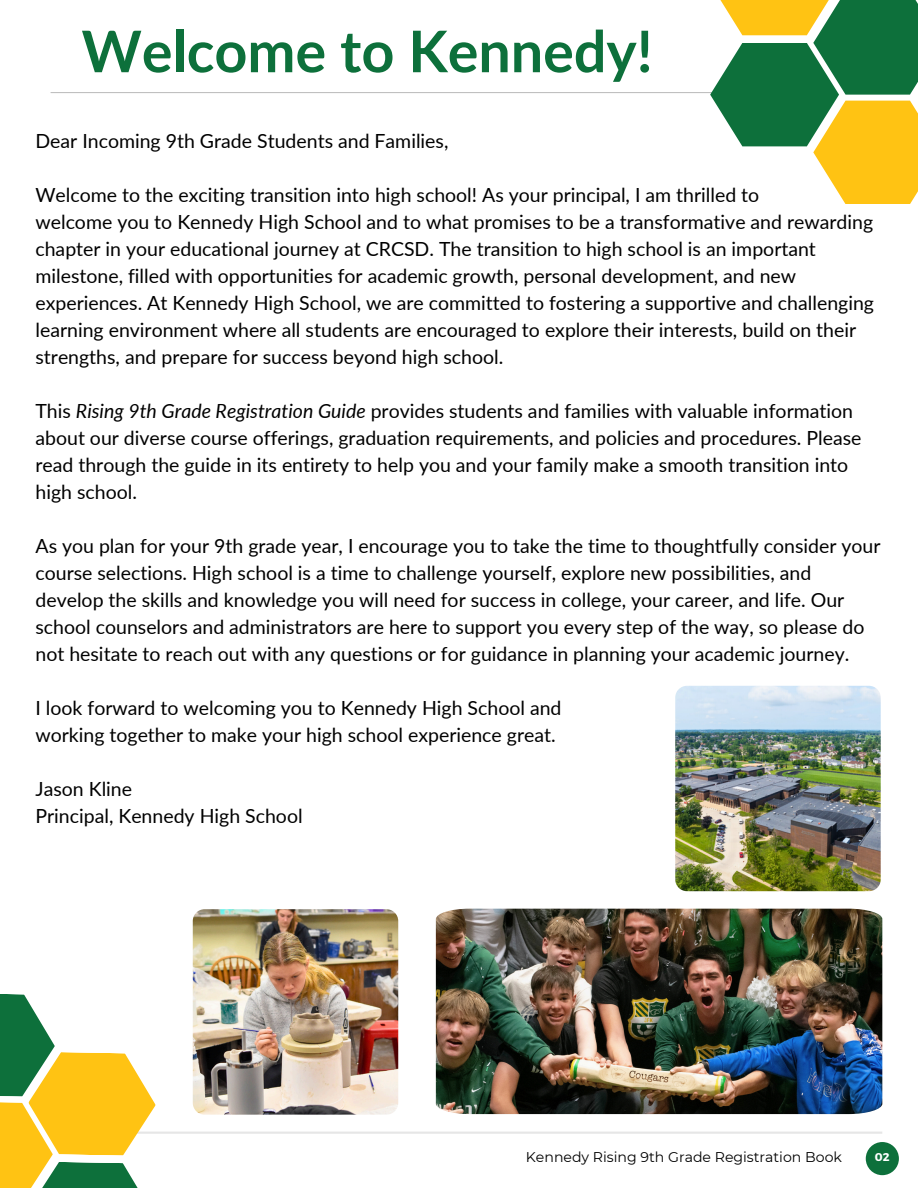
<style>
.page{position:relative;width:918px;height:1188px;background:#fff}
.page>*{position:absolute;margin:0;border:0;box-sizing:border-box;transform-origin:0 0}
.t1{font:700 57.45px "Lato";color:#0d703b}
.t2{font:19.5px/27px "Lato";color:#000}
.t3{font:14.1px "Montserrat";color:#000}
.t4{font:700 11.25px "Montserrat";color:#fff}
.s1{font-style:italic}
</style>
<div class="page">
<hr style="left:51px;top:92px;width:696px;height:1px;background:#000">
<img style="left:436px;top:909px;width:446px;height:205px">
<hr style="left:71px;top:1132px;width:811px;height:2px;background:#000">
<div style="left:866px;top:1142px;width:33px;height:33px;background:#0d703b;border-radius:50%"></div>
<svg style="left:710px;top:0;width:208px;height:204px"></svg>
<svg style="left:710px;top:0;width:129px;height:35px;fill:#ffc313"></svg>
<svg style="left:0;top:994px;width:156px;height:194px"></svg>
<img style="left:193px;top:909px;width:205px;height:206px;border-radius:12px">
<img style="left:675px;top:686px;width:206px;height:205px;border-radius:12px">
<p class="t1" style="left:81px;top:16px;width:573px">Welcome to Kennedy!</p>
<p class="t2" style="left:35px;top:127px;width:414px">Dear Incoming 9th Grade Students and Families,</p>
<h2 class="t2" style="left:35px;top:181px;width:840px">Welcome to the exciting transition into high school! As your principal, I am thrilled to<br>welcome you to Kennedy High School and to what promises to be a transformative and rewarding chapter in your educational journey at CRCSD. The transition to high school is an important milestone, filled with opportunities for academic growth, personal development, and new experiences. At Kennedy High School, we are committed to fostering a supportive and challenging learning environment where all students are encouraged to explore their interests, build on their strengths, and prepare for success beyond high school.</h2>
<h2 class="t2" style="left:35px;top:397px;width:828px">This <span class="s1">Rising 9th Grade Registration Guide</span> provides students and families with valuable information about our diverse course offerings, graduation requirements, and policies and procedures. Please read through the guide in its entirety to help you and your family make a smooth transition into high school.</h2>
<h2 class="t2" style="left:35px;top:532px;width:847px">As you plan for your 9th grade year, I encourage you to take the time to thoughtfully consider your course selections. High school is a time to challenge yourself, explore new possibilities, and develop the skills and knowledge you will need for success in college, your career, and life. Our school counselors and administrators are here to support you every step of the way, so please do not hesitate to reach out with any questions or for guidance in planning your academic journey.</h2>
<h2 class="t2" style="left:35px;top:694px;width:528px">I look forward to welcoming you to Kennedy High School and working together to make your high school experience great.</h2>
<h2 class="t2" style="left:35px;top:775px;width:269px">Jason Kline<br>Principal, Kennedy High School</h2>
<p class="t3" style="left:526px;top:1149px;width:318px">Kennedy Rising 9th Grade Registration Book</p>
<p class="t4" style="left:875px;top:1150px;width:16px">02</p>
</div>
